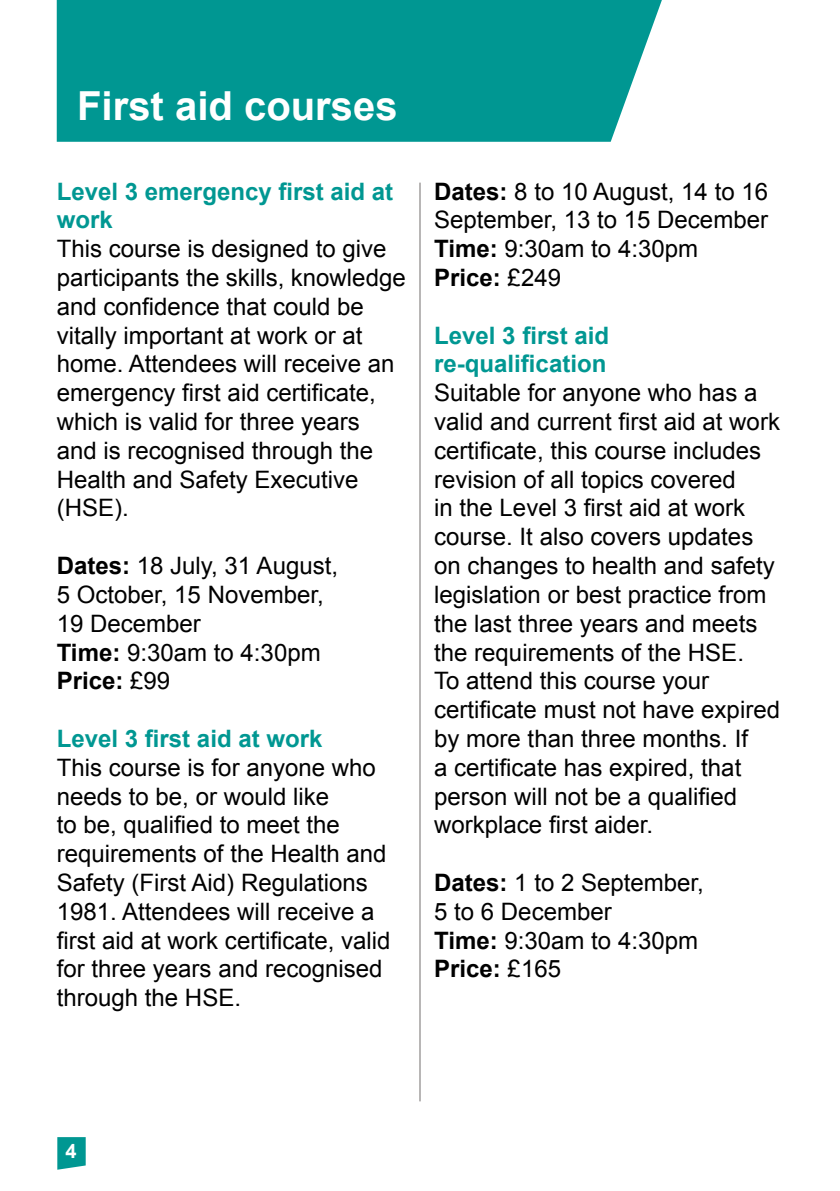
<style>
.page{position:relative;width:840px;height:1191px;background:#fff}
.page>*{position:absolute;margin:0;border:0;box-sizing:border-box;transform-origin:0 0}
.Course_Header{font:700 40px "Arial";color:#fff}
.body_text_12pt{font:24px/28.8px "Arial";color:#000}
.Bold{font:700 24px/28.8px "Arial";color:#009792}
.body_text_12pt-2{font:700 24px "Arial";color:#000}
.t1{font:700 20px "Arial";color:#fff}
.s1{font-weight:700}
.s2{font-weight:400}
</style>
<div class="page">
<hr style="left:419px;top:183px;width:1px;height:918px;background:#736f6e">
<svg style="left:57px;top:1137px;width:29px;height:32px"></svg>
<div style="left:57px;top:0;width:604px;height:142px;background:#009792"></div>
<h1 class="Course_Header" style="left:77px;top:79px;width:322px">First aid courses</h1>
<h2 class="Bold" style="left:57px;top:177px;width:338px">Level 3 emergency first aid at work</h2>
<p class="body_text_12pt" style="left:57px;top:234px;width:350px">This course is designed to give participants the skills, knowledge and confidence that could be vitally important at work or at home. Attendees will receive an emergency first aid certificate, which is valid for three years and is recognised through the<br>Health and Safety Executive (HSE).</p>
<p class="body_text_12pt" style="left:57px;top:551px;width:283px"><span class="s1">Dates:</span> 18 July, 31 August,</p>
<p class="body_text_12pt" style="left:57px;top:580px;width:268px">5 October, 15 November,</p>
<p class="body_text_12pt" style="left:57px;top:609px;width:146px">19 December</p>
<p class="body_text_12pt" style="left:57px;top:638px;width:265px"><span class="s1">Time:</span> 9:30am to 4:30pm</p>
<p class="body_text_12pt-2" style="left:57px;top:665px;width:115px">Price: <span class="s2">£99</span></p>
<h2 class="Bold" style="left:57px;top:725px;width:267px">Level 3 first aid at work</h2>
<p class="body_text_12pt" style="left:57px;top:753px;width:335px">This course is for anyone who needs to be, or would like<br>to be, qualified to meet the requirements of the Health and<br>Safety (First Aid) Regulations<br>1981. Attendees will receive a first aid at work certificate, valid for three years and recognised through the HSE.</p>
<p class="body_text_12pt" style="left:434px;top:177px;width:335px"><span class="s1">Dates:</span> 8 to 10 August, 14 to 16<br>September, 13 to 15 December</p>
<p class="body_text_12pt" style="left:434px;top:234px;width:265px"><span class="s1">Time:</span> 9:30am to 4:30pm</p>
<p class="body_text_12pt-2" style="left:434px;top:262px;width:128px">Price: <span class="s2">£249</span></p>
<h2 class="Bold" style="left:434px;top:321px;width:176px">Level 3 first aid</h2>
<h2 class="Bold" style="left:434px;top:350px;width:174px">re-qualification</h2>
<p class="body_text_12pt" style="left:434px;top:378px;width:347px">Suitable for anyone who has a valid and current first aid at work certificate, this course includes revision of all topics covered<br>in the Level 3 first aid at work course. It also covers updates on changes to health and safety legislation or best practice from the last three years and meets the requirements of the HSE.</p>
<p class="body_text_12pt" style="left:434px;top:666px;width:347px">To attend this course your certificate must not have expired by more than three months. If<br>a certificate has expired, that person will not be a qualified workplace first aider.</p>
<p class="body_text_12pt" style="left:434px;top:868px;width:271px"><span class="s1">Dates:</span> 1 to 2 September,</p>
<p class="body_text_12pt" style="left:434px;top:897px;width:179px">5 to 6 December</p>
<p class="body_text_12pt" style="left:434px;top:926px;width:265px"><span class="s1">Time:</span> 9:30am to 4:30pm</p>
<p class="body_text_12pt-2" style="left:434px;top:953px;width:128px">Price: <span class="s2">£165</span></p>
<p class="t1" style="left:66px;top:1138px;width:13px">4</p>
</div>
